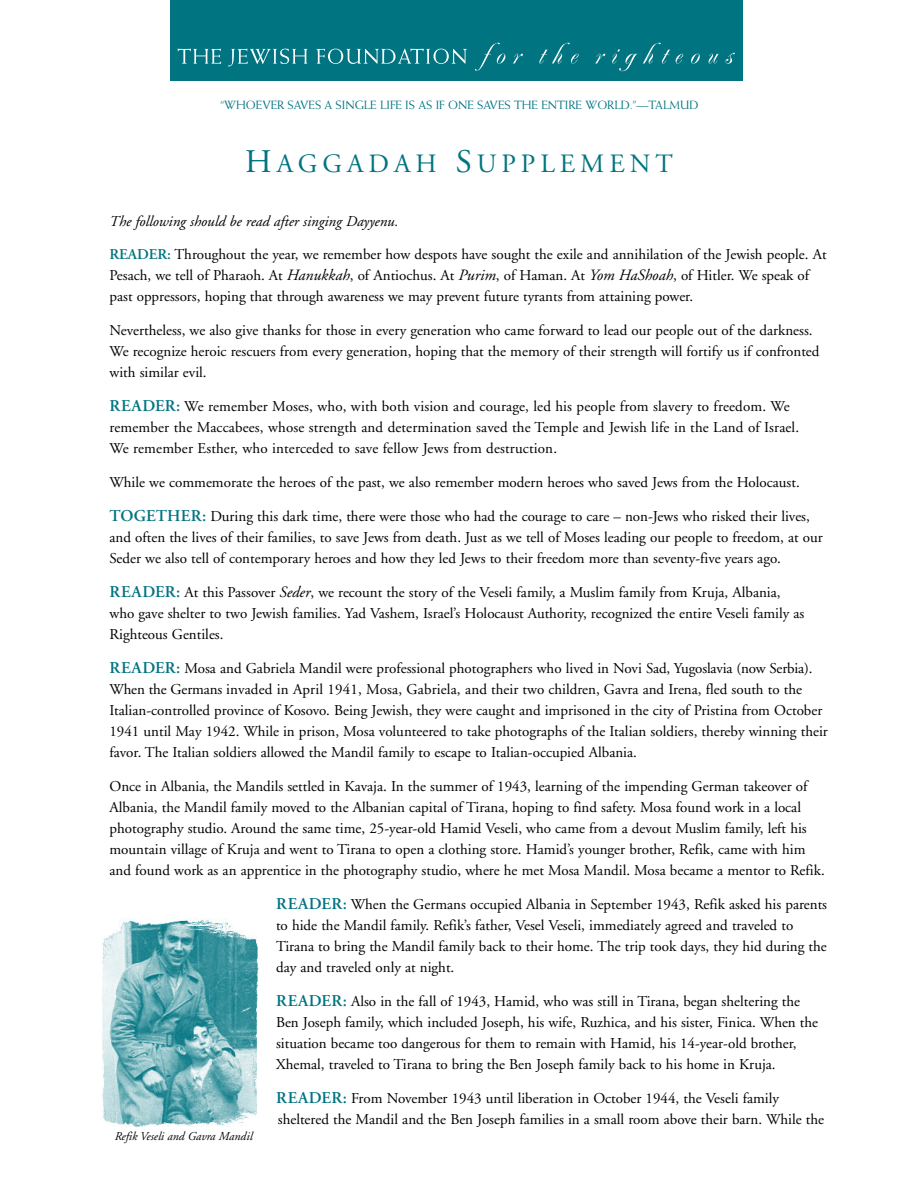
<style>
.page{position:relative;width:918px;height:1188px;background:#fff}
.page>*{position:absolute;margin:0;border:0;box-sizing:border-box;transform-origin:0 0}
.t1{font:26.4px "Adobe Garamond Regular SC800";letter-spacing:.185em;color:#007481}
.t2{font:15px/21px "Adobe Garamond";color:#000}
.t3{font:italic 15px "Adobe Garamond";color:#000}
.t4{font:12px "Weiss";color:#007481}
.t5{font:italic 12px "Adobe Garamond";color:#000}
.s1{font-size:33px}
.s2{font-weight:600;color:#007481}
.s3{font-style:italic;font-size:15.75px}
.s4{font-weight:600;font-size:16.5px;color:#007481}
</style>
<div class="page">
<div style="left:170px;top:0;width:572px;height:81px;background:#007481"></div>
<svg style="left:178px;top:49px;width:43px;height:15px"></svg>
<svg style="left:228px;top:49px;width:79px;height:17px"></svg>
<svg style="left:316px;top:49px;width:151px;height:15px"></svg>
<svg style="left:475px;top:43px;width:30px;height:28px"></svg>
<svg style="left:513px;top:54px;width:10px;height:10px"></svg>
<svg style="left:539px;top:43px;width:40px;height:21px"></svg>
<svg style="left:595px;top:54px;width:10px;height:10px"></svg>
<svg style="left:612px;top:49px;width:25px;height:22px"></svg>
<svg style="left:643px;top:43px;width:27px;height:21px"></svg>
<svg style="left:676px;top:54px;width:7px;height:10px"></svg>
<svg style="left:691px;top:54px;width:9px;height:10px"></svg>
<svg style="left:709px;top:54px;width:10px;height:10px"></svg>
<svg style="left:726px;top:53px;width:9px;height:11px"></svg>
<img style="left:102px;top:919px;width:156px;height:208px">
<p class="t4" style="left:221px;top:98px;width:479px">“WHOEVER SAVES A SINGLE LIFE IS AS IF ONE SAVES THE ENTIRE WORLD.”—TALMUD</p>
<h1 class="t1" style="left:245px;top:150px;width:429px"><span class="s1">H</span>AGGADAH <span class="s1">S</span>UPPLEMENT</h1>
<p class="t3" style="left:110px;top:213px;width:290px">The following should be read after singing Dayyenu.</p>
<p class="t2" style="left:110px;top:245px;width:719px"><span class="s2">READER:</span> Throughout the year, we remember how despots have sought the exile and annihilation of the Jewish people. At<br>Pesach, we tell of Pharaoh. At <span class="s3">Hanukkah</span>, of Antiochus. At <span class="s3">Purim</span>, of Haman. At <span class="s3">Yom HaShoah</span>, of Hitler. We speak of past oppressors, hoping that through awareness we may prevent future tyrants from attaining power.</p>
<p class="t2" style="left:110px;top:321px;width:712px">Nevertheless, we also give thanks for those in every generation who came forward to lead our people out of the darkness.<br>We recognize heroic rescuers from every generation, hoping that the memory of their strength will fortify us if confronted with similar evil.</p>
<p class="t2" style="left:109px;top:397px;width:691px"><span class="s4">READER:</span> We remember Moses, who, with both vision and courage, led his people from slavery to freedom. We remember the Maccabees, whose strength and determination saved the Temple and Jewish life in the Land of Israel.<br>We remember Esther, who interceded to save fellow Jews from destruction.</p>
<p class="t2" style="left:109px;top:473px;width:692px">While we commemorate the heroes of the past, we also remember modern heroes who saved Jews from the Holocaust.</p>
<p class="t2" style="left:110px;top:506px;width:715px"><span class="s4">TOGETHER:</span> During this dark time, there were those who had the courage to care – non-Jews who risked their lives, and often the lives of their families, to save Jews from death. Just as we tell of Moses leading our people to freedom, at our<br>Seder we also tell of contemporary heroes and how they led Jews to their freedom more than seventy-five years ago.</p>
<p class="t2" style="left:110px;top:582px;width:696px"><span class="s4">READER:</span> At this Passover <span class="s3">Seder</span>, we recount the story of the Veseli family, a Muslim family from Kruja, Albania, who gave shelter to two Jewish families. Yad Vashem, Israel’s Holocaust Authority, recognized the entire Veseli family as<br>Righteous Gentiles.</p>
<p class="t2" style="left:109px;top:658px;width:720px"><span class="s4">READER:</span> Mosa and Gabriela Mandil were professional photographers who lived in Novi Sad, Yugoslavia (now Serbia).<br>When the Germans invaded in April 1941, Mosa, Gabriela, and their two children, Gavra and Irena, fled south to the Italian-controlled province of Kosovo. Being Jewish, they were caught and imprisoned in the city of Pristina from October 1941 until May 1942. While in prison, Mosa volunteered to take photographs of the Italian soldiers, thereby winning their favor. The Italian soldiers allowed the Mandil family to escape to Italian-occupied Albania.</p>
<p class="t2" style="left:109px;top:776px;width:717px">Once in Albania, the Mandils settled in Kavaja. In the summer of 1943, learning of the impending German takeover of Albania, the Mandil family moved to the Albanian capital of Tirana, hoping to find safety. Mosa found work in a local photography studio. Around the same time, 25-year-old Hamid Veseli, who came from a devout Muslim family, left his mountain village of Kruja and went to Tirana to open a clothing store. Hamid’s younger brother, Refik, came with him and found work as an apprentice in the photography studio, where he met Mosa Mandil. Mosa became a mentor to Refik.</p>
<p class="t2" style="left:276px;top:894px;width:553px"><span class="s4">READER:</span> When the Germans occupied Albania in September 1943, Refik asked his parents to hide the Mandil family. Refik’s father, Vesel Veseli, immediately agreed and traveled to Tirana to bring the Mandil family back to their home. The trip took days, they hid during the day and traveled only at night.</p>
<p class="t2" style="left:276px;top:991px;width:544px"><span class="s4">READER:</span> Also in the fall of 1943, Hamid, who was still in Tirana, began sheltering the Ben Joseph family, which included Joseph, his wife, Ruzhica, and his sister, Finica. When the situation became too dangerous for them to remain with Hamid, his 14-year-old brother, Xhemal, traveled to Tirana to bring the Ben Joseph family back to his home in Kruja.</p>
<p class="t2" style="left:276px;top:1088px;width:550px"><span class="s4">READER:</span> From November 1943 until liberation in October 1944, the Veseli family sheltered the Mandil and the Ben Joseph families in a small room above their barn. While the</p>
<p class="t5" style="left:115px;top:1130px;width:139px">Refik Veseli and Gavra Mandil</p>
</div>
